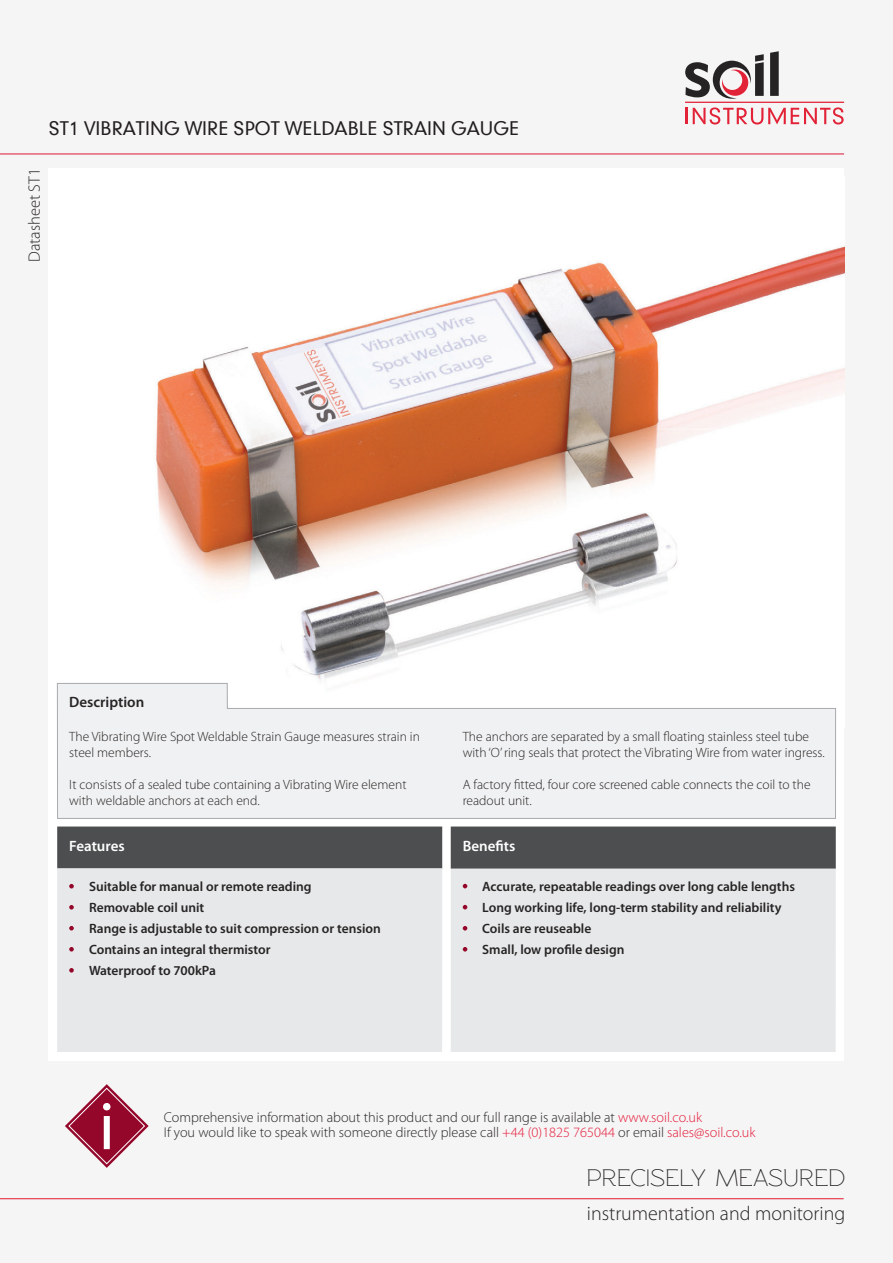
<style>
.page{position:relative;width:893px;height:1263px;background:#f5f5f6}
.page>*{position:absolute;margin:0;border:0;box-sizing:border-box;transform-origin:0 0}
.t1{font:24.75px "Rawengulk";color:#262324}
.t2{font:300 19.95px "Myriad Pro";color:#262324}
.t3{font:18px "Geometric 706 BT Medium B";color:#231f20}
.t4{font:300 16.5px "Myriad Pro";color:#262324}
.t5{font:600 15px "Myriad Pro";color:#fff}
.t6{font:600 15px "Myriad Pro";color:#262324}
.t7{font:300 14.25px "Myriad Pro";color:#262324}
.t8{font:300 13.5px/16.2px "Myriad Pro";color:#262324}
.Body_copy{font:600 13.5px "Myriad Pro";color:#262324}
.s1{color:#e51836}
</style>
<div class="page">
<hr style="left:0;top:154px;width:844px;height:1px;background:#e51836">
<div style="left:49px;top:168px;width:795px;height:892px;background:#fff"></div>
<svg style="left:65px;top:1084px;width:84px;height:84px"></svg>
<hr style="left:0;top:1198px;width:844px;height:1px;background:#e22236">
<svg style="left:770px;top:51px;width:9px;height:45px"></svg>
<svg style="left:685px;top:54px;width:79px;height:45px"></svg>
<hr style="left:685px;top:102px;width:159px;height:1px;background:#e22236">
<svg style="left:686px;top:107px;width:158px;height:18px"></svg>
<img style="left:156px;top:246px;width:688px;height:435px">
<div style="left:57px;top:826px;width:385px;height:42px;background:#4d4e4f"></div>
<div style="left:451px;top:826px;width:385px;height:43px;background:#4d4e4f"></div>
<div style="left:57px;top:868px;width:385px;height:184px;background:#e7e8e9"></div>
<div style="left:451px;top:869px;width:385px;height:183px;background:#e7e8e9"></div>
<svg style="left:57px;top:683px;width:779px;height:136px"></svg>
<svg style="left:463px;top:905px;width:4px;height:4px"></svg>
<svg style="left:463px;top:926px;width:4px;height:4px"></svg>
<svg style="left:463px;top:947px;width:4px;height:4px"></svg>
<svg style="left:463px;top:884px;width:4px;height:4px"></svg>
<svg style="left:69px;top:905px;width:5px;height:4px"></svg>
<svg style="left:69px;top:926px;width:5px;height:4px"></svg>
<svg style="left:69px;top:968px;width:5px;height:4px"></svg>
<svg style="left:69px;top:947px;width:5px;height:4px"></svg>
<svg style="left:69px;top:884px;width:5px;height:4px"></svg>
<p class="t3" style="left:49px;top:116px;width:472px">ST1 VIBRATING WIRE SPOT WELDABLE STRAIN GAUGE</p>
<p class="t4" style="left:25px;top:262px;width:95px;rotate:-90deg">Datasheet ST1</p>
<p class="t6" style="left:69px;top:692px;width:77px">Description</p>
<p class="t8" style="left:69px;top:728px;width:352px">The Vibrating Wire Spot Weldable Strain Gauge measures strain in steel members.</p>
<p class="t8" style="left:69px;top:776px;width:339px">It consists of a sealed tube containing a Vibrating Wire element with weldable anchors at each end.</p>
<p class="t8" style="left:463px;top:728px;width:364px">The anchors are separated by a small floating stainless steel tube with ‘O’ ring seals that protect the Vibrating Wire from water ingress.</p>
<p class="t8" style="left:463px;top:776px;width:349px">A factory fitted, four core screened cable connects the coil to the readout unit.</p>
<p class="t5" style="left:69px;top:836px;width:57px">Features</p>
<p class="t5" style="left:463px;top:836px;width:54px">Benefits</p>
<p class="Body_copy" style="left:89px;top:877px;width:224px">Suitable for manual or remote reading</p>
<p class="Body_copy" style="left:89px;top:898px;width:117px">Removable coil unit</p>
<p class="Body_copy" style="left:89px;top:919px;width:293px">Range is adjustable to suit compression or tension</p>
<p class="Body_copy" style="left:89px;top:940px;width:183px">Contains an integral thermistor</p>
<p class="Body_copy" style="left:89px;top:961px;width:129px">Waterproof to 700kPa</p>
<p class="Body_copy" style="left:482px;top:877px;width:314px">Accurate, repeatable readings over long cable lengths</p>
<p class="Body_copy" style="left:482px;top:898px;width:301px">Long working life, long-term stability and reliability</p>
<p class="Body_copy" style="left:482px;top:919px;width:111px">Coils are reuseable</p>
<p class="Body_copy" style="left:482px;top:940px;width:144px">Small, low profile design</p>
<p class="t7" style="left:164px;top:1109px;width:540px">Comprehensive information about this product and our full range is available at <span class="s1">www.soil.co.uk</span></p>
<p class="t7" style="left:164px;top:1124px;width:593px">If you would like to speak with someone directly please call <span class="s1">+44 (0)1825 765044</span> or email <span class="s1">sales@soil.co.uk</span></p>
<p class="t1" style="left:587px;top:1164px;width:260px">PRECISELY MEASURED</p>
<p class="t2" style="left:587px;top:1201px;width:260px">instrumentation and monitoring</p>
</div>
